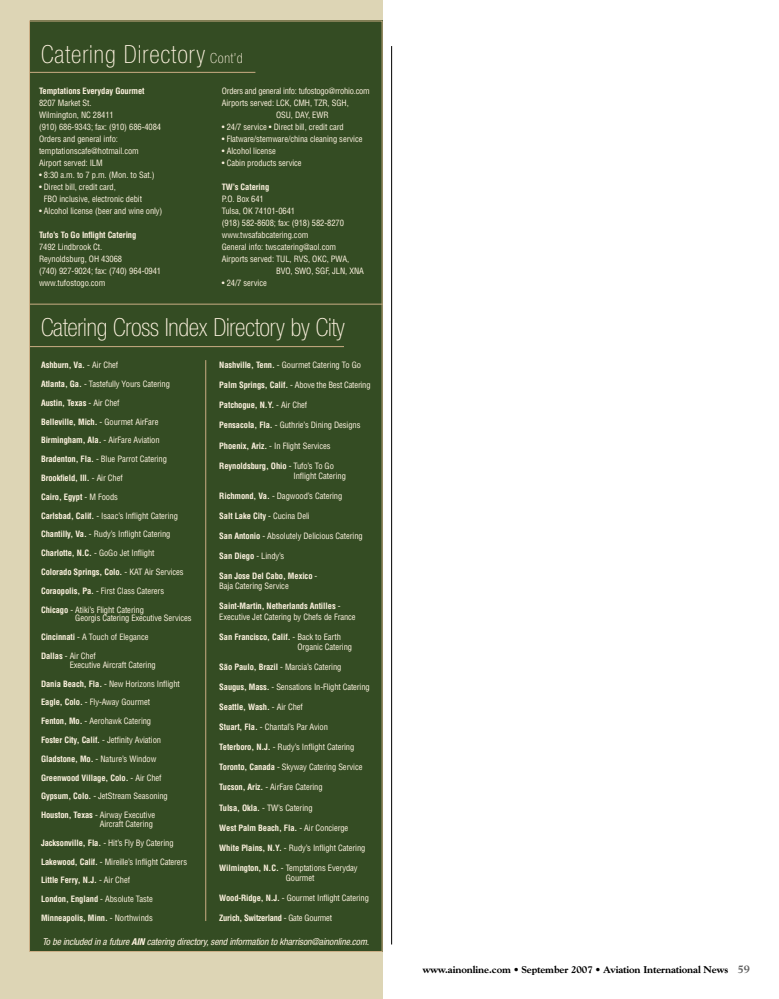
<style>
.page{position:relative;width:779px;height:999px;background:#fff}
.page>*{position:absolute;margin:0;border:0;box-sizing:border-box;transform-origin:0 0}
.t1{font:100 condensed 25px "Helvetica Neue";letter-spacing:-.01em;color:#fef3e0}
.t2{font:100 condensed 25px "Helvetica Neue";letter-spacing:.04em;color:#fef3e0}
.t3{font:800 10px "Goudy";letter-spacing:-.01em;color:#000}
.t4{font:italic condensed 9.5px "Helvetica Neue";letter-spacing:-.01em;color:#fef3e0}
.t5{font:condensed 8.5px/12px "Helvetica";letter-spacing:-.01em;color:#fef3e0}
.t6{font:700 condensed 8.5px/10.1px "Helvetica";letter-spacing:-.01em;color:#fef3e0}
.t7{font:condensed 8.5px "Helvetica";letter-spacing:-.03em;color:#fef3e0}
.t8{font:700 condensed 8.5px "Helvetica";letter-spacing:-.03em;color:#fef3e0}
.s1{font-size:14px}
.s2{font-weight:400}
.s3{font-weight:700}
.s4{color:#fff}
.s5{font-size:11px;color:#666}
</style>
<div class="page">
<div style="left:0;top:0;width:382px;height:999px;background:#ddd5b5"></div>
<div style="left:30px;top:20px;width:352px;height:932px;background:#344c23"></div>
<hr style="left:391px;top:46px;width:1px;height:898px;background:#000">
<hr style="left:29px;top:304px;width:353px;height:1px;background:#cbae85">
<hr style="left:29px;top:72px;width:226px;height:1px;background:#cbae85">
<hr style="left:29px;top:346px;width:315px;height:1px;background:#cbae85">
<hr style="left:205px;top:360px;width:1px;height:561px;background:#cbae85">
<h1 class="t2" style="left:41px;top:45px;width:203px">Catering Directory <span class="s1">Cont’d</span></h1>
<p class="t6" style="left:39px;top:86px;width:107px">Temptations Everyday Gourmet</p>
<p class="t5" style="left:39px;top:97px;width:124px">8207 Market St.<br>Wilmington, NC 28411<br>(910) 686-9343; fax: (910) 686-4084<br>Orders and general info: temptationscafe@hotmail.com<br>Airport served: ILM</p>
<p class="t5" style="left:39px;top:169px;width:117px">• 8:30 a.m. to 7 p.m. (Mon. to Sat.)</p>
<p class="t5" style="left:44px;top:181px;width:100px;text-indent:-5px">• Direct bill, credit card,<br>FBO inclusive, electronic debit</p>
<p class="t5" style="left:39px;top:205px;width:125px">• Alcohol license (beer and wine only)</p>
<p class="t6" style="left:39px;top:230px;width:99px">Tufo’s To Go Inflight Catering</p>
<p class="t5" style="left:39px;top:241px;width:124px">7492 Lindbrook Ct.<br>Reynoldsburg, OH 43068<br>(740) 927-9024; fax: (740) 964-0941 www.tufostogo.com</p>
<p class="t7" style="left:222px;top:86px;width:149px">Orders and general info: tufostogo@rrohio.com</p>
<p class="t5" style="left:222px;top:97px;width:128px">Airports served: LCK, CMH, TZR, SGH,</p>
<p class="t5" style="left:276px;top:109px;width:54px">OSU, DAY, EWR</p>
<p class="t5" style="left:222px;top:121px;width:123px">• 24/7 service • Direct bill, credit card</p>
<p class="t5" style="left:222px;top:133px;width:142px">• Flatware/stemware/china cleaning service</p>
<p class="t5" style="left:222px;top:145px;width:56px">• Alcohol license</p>
<p class="t5" style="left:222px;top:157px;width:81px">• Cabin products service</p>
<p class="t6" style="left:222px;top:182px;width:49px">TW’s Catering</p>
<p class="t5" style="left:222px;top:193px;width:44px">P.O. Box 641</p>
<p class="t5" style="left:222px;top:205px;width:75px">Tulsa, OK 74101-0641</p>
<p class="t5" style="left:222px;top:217px;width:124px">(918) 582-8608; fax: (918) 582-8270</p>
<p class="t5" style="left:222px;top:229px;width:88px">www.twsafabcatering.com</p>
<p class="t5" style="left:222px;top:241px;width:116px">General info: twscatering@aol.com</p>
<p class="t5" style="left:222px;top:253px;width:129px">Airports served: TUL, RVS, OKC, PWA,</p>
<p class="t5" style="left:276px;top:265px;width:89px">BVO, SWO, SGF, JLN, XNA</p>
<p class="t5" style="left:222px;top:277px;width:46px">• 24/7 service</p>
<h1 class="t1" style="left:41px;top:318px;width:305px">Catering Cross Index Directory by City</h1>
<p class="t6" style="left:41px;top:360px;width:79px">Ashburn, Va. <span class="s2">- Air Chef</span></p>
<p class="t5" style="left:41px;top:378px;width:130px"><span class="s3">Atlanta, Ga.</span> - Tastefully Yours Catering</p>
<p class="t6" style="left:41px;top:398px;width:80px">Austin, Texas <span class="s2">- Air Chef</span></p>
<p class="t6" style="left:41px;top:417px;width:119px">Belleville, Mich. <span class="s2">- Gourmet AirFare</span></p>
<p class="t5" style="left:41px;top:434px;width:120px"><span class="s3">Birmingham, Ala.</span> - AirFare Aviation</p>
<p class="t5" style="left:41px;top:453px;width:127px"><span class="s3">Bradenton, Fla.</span> - Blue Parrot Catering</p>
<p class="t6" style="left:41px;top:473px;width:83px">Brookfield, Ill. <span class="s2">- Air Chef</span></p>
<p class="t6" style="left:41px;top:492px;width:78px">Cairo, Egypt <span class="s2">- M Foods</span></p>
<p class="t5" style="left:41px;top:510px;width:138px"><span class="s3">Carlsbad, Calif.</span> - Isaac’s Inflight Catering</p>
<p class="t5" style="left:41px;top:528px;width:131px"><span class="s3">Chantilly, Va.</span> - Rudy’s Inflight Catering</p>
<p class="t5" style="left:41px;top:547px;width:115px"><span class="s3">Charlotte, N.C.</span> - GoGo Jet Inflight</p>
<p class="t6" style="left:41px;top:567px;width:144px">Colorado Springs, Colo. <span class="s2">- KAT Air Services</span></p>
<p class="t5" style="left:41px;top:585px;width:125px"><span class="s3">Coraopolis, Pa.</span> - First Class Caterers</p>
<p class="t5" style="left:75px;top:605px;width:118px;line-height:8.8px;text-indent:-34px"><span class="s3">Chicago</span> - Atiki’s Flight Catering<br>Georgis Catering Executive Services</p>
<p class="t5" style="left:41px;top:631px;width:109px"><span class="s3">Cincinnati</span> - A Touch of Elegance</p>
<p class="t5" style="left:70px;top:652px;width:88px;line-height:8.8px;text-indent:-29px"><span class="s3">Dallas</span> - Air Chef<br>Executive Aircraft Catering</p>
<p class="t5" style="left:41px;top:678px;width:140px"><span class="s3">Dania Beach, Fla.</span> - New Horizons Inflight</p>
<p class="t5" style="left:41px;top:696px;width:111px"><span class="s3">Eagle, Colo.</span> - Fly-Away Gourmet</p>
<p class="t5" style="left:41px;top:715px;width:112px"><span class="s3">Fenton, Mo.</span> - Aerohawk Catering</p>
<p class="t5" style="left:41px;top:734px;width:122px"><span class="s3">Foster City, Calif.</span> - Jetfinity Aviation</p>
<p class="t5" style="left:41px;top:753px;width:117px"><span class="s3">Gladstone, Mo.</span> - Nature’s Window</p>
<p class="t6" style="left:41px;top:773px;width:122px">Greenwood Village, Colo. <span class="s2">- Air Chef</span></p>
<p class="t5" style="left:41px;top:790px;width:128px"><span class="s3">Gypsum, Colo.</span> - JetStream Seasoning</p>
<p class="t5" style="left:41px;top:811px;width:116px;line-height:8.8px;text-align:right"><span class="s3">Houston, Texas</span> - Airway Executive<br>Aircraft Catering</p>
<p class="t5" style="left:41px;top:837px;width:134px"><span class="s3">Jacksonville, Fla.</span> - Hit’s Fly By Catering</p>
<p class="t5" style="left:41px;top:856px;width:147px"><span class="s3">Lakewood, Calif.</span> - Mireille’s Inflight Caterers</p>
<p class="t6" style="left:41px;top:875px;width:91px">Little Ferry, N.J. <span class="s2">- Air Chef</span></p>
<p class="t6" style="left:41px;top:894px;width:113px">London, England <span class="s2">- Absolute Taste</span></p>
<p class="t6" style="left:41px;top:913px;width:113px">Minneapolis, Minn. <span class="s2">- Northwinds</span></p>
<p class="t5" style="left:219px;top:359px;width:143px"><span class="s3">Nashville, Tenn.</span> - Gourmet Catering To Go</p>
<p class="t5" style="left:219px;top:379px;width:153px"><span class="s3">Palm Springs, Calif.</span> - Above the Best Catering</p>
<p class="t6" style="left:219px;top:400px;width:89px">Patchogue, N.Y. <span class="s2">- Air Chef</span></p>
<p class="t5" style="left:219px;top:420px;width:143px"><span class="s3">Pensacola, Fla.</span> - Guthrie’s Dining Designs</p>
<p class="t5" style="left:219px;top:440px;width:113px"><span class="s3">Phoenix, Ariz.</span> - In Flight Services</p>
<p class="t5" style="left:293px;top:461px;width:54px;line-height:10.1px;text-indent:-74px"><span class="s3">Reynoldsburg, Ohio</span> - Tufo’s To Go<br>Inflight Catering</p>
<p class="t5" style="left:219px;top:490px;width:124px"><span class="s3">Richmond, Va.</span> - Dagwood’s Catering</p>
<p class="t6" style="left:219px;top:511px;width:92px">Salt Lake City <span class="s2">- Cucina Deli</span></p>
<p class="t5" style="left:219px;top:530px;width:145px"><span class="s3">San Antonio</span> - Absolutely Delicious Catering</p>
<p class="t6" style="left:219px;top:551px;width:67px">San Diego <span class="s2">- Lindy’s</span></p>
<p class="t6" style="left:219px;top:571px;width:100px">San Jose Del Cabo, Mexico <span class="s2">-<br>Baja Catering Service</span></p>
<p class="t5" style="left:219px;top:602px;width:138px;line-height:10.1px"><span class="s3">Saint-Martin, Netherlands Antilles</span> -<br>Executive Jet Catering by Chefs de France</p>
<p class="t5" style="left:297px;top:632px;width:56px;line-height:10.1px;text-indent:-78px"><span class="s3">San Francisco, Calif.</span> - Back to Earth<br>Organic Catering</p>
<p class="t5" style="left:219px;top:661px;width:124px"><span class="s3">São Paulo, Brazil</span> - Marcia’s Catering</p>
<p class="t5" style="left:219px;top:681px;width:152px"><span class="s3">Saugus, Mass.</span> - Sensations In-Flight Catering</p>
<p class="t6" style="left:219px;top:702px;width:85px">Seattle, Wash. <span class="s2">- Air Chef</span></p>
<p class="t5" style="left:219px;top:721px;width:110px"><span class="s3">Stuart, Fla.</span> - Chantal’s Par Avion</p>
<p class="t5" style="left:219px;top:741px;width:136px"><span class="s3">Teterboro, N.J.</span> - Rudy’s Inflight Catering</p>
<p class="t5" style="left:219px;top:761px;width:145px"><span class="s3">Toronto, Canada</span> - Skyway Catering Service</p>
<p class="t5" style="left:219px;top:782px;width:105px"><span class="s3">Tucson, Ariz.</span> - AirFare Catering</p>
<p class="t5" style="left:219px;top:802px;width:95px"><span class="s3">Tulsa, Okla.</span> - TW’s Catering</p>
<p class="t6" style="left:219px;top:823px;width:131px">West Palm Beach, Fla. <span class="s2">- Air Concierge</span></p>
<p class="t5" style="left:219px;top:842px;width:148px"><span class="s3">White Plains, N.Y.</span> - Rudy’s Inflight Catering</p>
<p class="t5" style="left:286px;top:863px;width:73px;line-height:10.1px;text-indent:-66px"><span class="s3">Wilmington, N.C.</span> - Temptations Everyday<br>Gourmet</p>
<p class="t5" style="left:219px;top:892px;width:151px"><span class="s3">Wood-Ridge, N.J.</span> - Gourmet Inflight Catering</p>
<p class="t8" style="left:219px;top:913px;width:114px">Zurich, Switzerland <span class="s2">- Gate Gourmet</span></p>
<p class="t4" style="left:42px;top:938px;width:328px">To be included in a future <span class="s3">AIN</span> catering directory, send information to kharrison@ainonline.com.</p>
<p class="t3" style="left:423px;top:965px;width:328px">www.ainonline.com • September 2007 • Aviation International News<span class="s4">aa</span><span class="s5">59</span></p>
</div>
